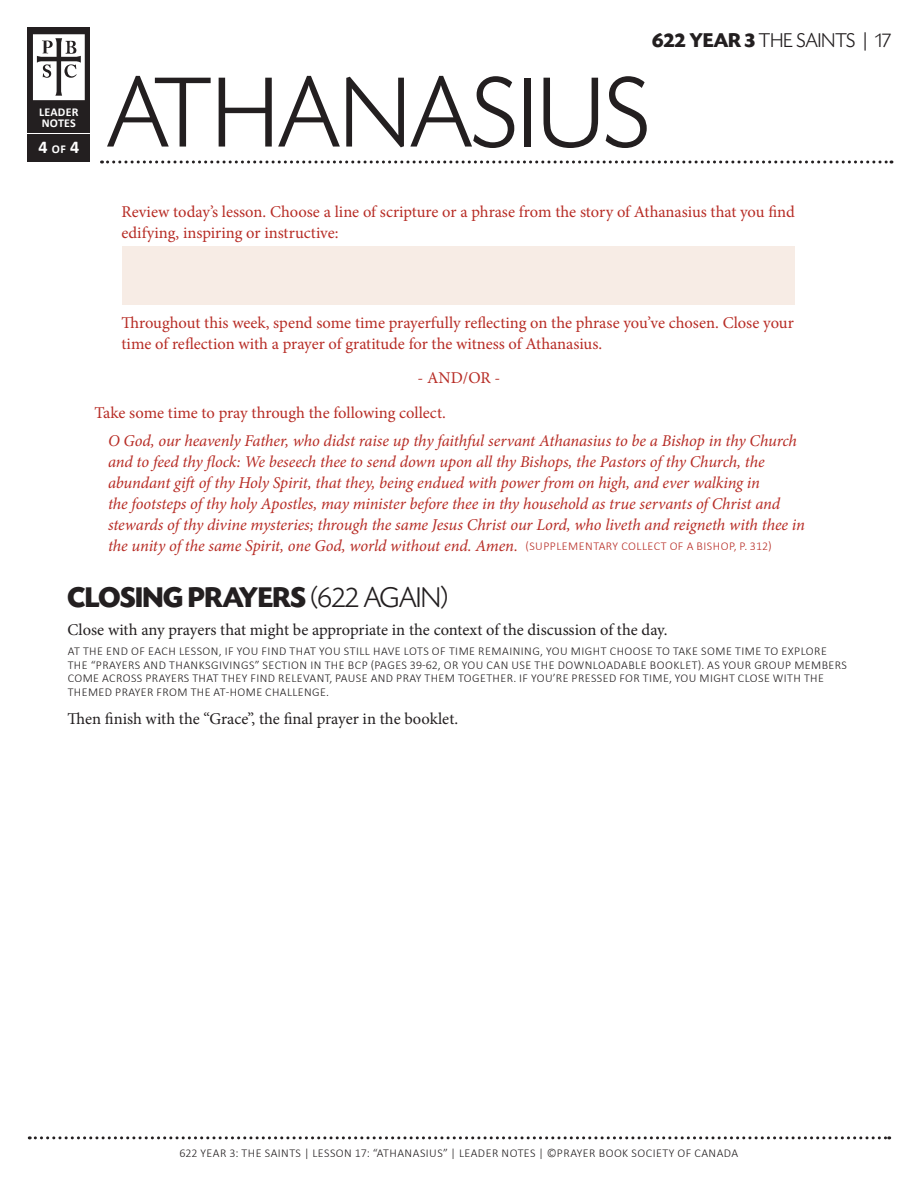
<style>
.page{position:relative;width:918px;height:1188px;background:#fff}
.page>*{position:absolute;margin:0;border:0;box-sizing:border-box;transform-origin:0 0}
.t1{font:300 105px "Today SHOP";letter-spacing:.02em;color:#231f20}
.t2{font:700 30px "Today SHOP";color:#231f20}
.t3{font:300 21px "Today SHOP";letter-spacing:.01em;color:#231f20}
.t4{font:700 18px "Calibri";color:#fff}
.t5{font:italic 16.5px/21px "Minion Pro";letter-spacing:-.01em;color:#b72c25}
.t6{font:16.5px/21px "Minion Pro";color:#b72c25}
.t7{font:16.5px "Minion Pro";color:#231f20}
.t8{font:300 12px/13.5px "Calibri";letter-spacing:.04em;color:#231f20}
.t9{font:700 12px/10.5px "Calibri";letter-spacing:.02em;color:#fff}
.s1{font-size:12px}
.s2{font-weight:700}
.s3{font-family:"Calibri"}
.s4{font-family:"Calibri";font-weight:300;font-style:normal;font-size:12px}
.s5{font-weight:300}
</style>
<div class="page">
<svg style="left:102px;top:160px;width:790px;height:4px"></svg>
<div style="left:28px;top:27px;width:62px;height:135px;background:#231f20"></div>
<hr style="left:26px;top:133px;width:64px;height:1px;background:#fff">
<svg style="left:33px;top:34px;width:52px;height:66px;background:#d0cfd0"></svg>
<svg style="left:29px;top:1136px;width:861px;height:3px"></svg>
<div style="left:122px;top:246px;width:673px;height:59px;background:#f7ece5"></div>
<p class="t9" style="left:39px;top:107px;width:41px">LEADER<br>NOTES</p>
<p class="t4" style="left:38px;top:136px;width:42px">4 <span class="s1">OF</span> 4</p>
<p class="t3" style="left:652px;top:30px;width:240px"><span class="s2">622 YEAR 3</span> THE SAINTS <span class="s3">|</span> 17</p>
<h1 class="t1" style="left:108px;top:58px;width:542px">ATHANASIUS</h1>
<p class="t6" style="left:122px;top:201px;width:675px">Review today’s lesson. Choose a line of scripture or a phrase from the story of Athanasius that you find edifying, inspiring or instructive:</p>
<p class="t6" style="left:122px;top:312px;width:674px">Throughout this week, spend some time prayerfully reflecting on the phrase you’ve chosen. Close your time of reflection with a prayer of gratitude for the witness of Athanasius.</p>
<p class="t6" style="left:95px;top:361px;width:407px;line-height:34.5px;text-indent:323px">- AND/OR -<br>Take some time to pray through the following collect.</p>
<p class="t5" style="left:108px;top:430px;width:699px">O God, our heavenly Father, who didst raise up thy faithful servant Athanasius to be a Bishop in thy Church and to feed thy flock: We beseech thee to send down upon all thy Bishops, the Pastors of thy Church, the abundant gift of thy Holy Spirit, that they, being endued with power from on high, and ever walking in<br>the footsteps of thy holy Apostles, may minister before thee in thy household as true servants of Christ and stewards of thy divine mysteries; through the same Jesus Christ our Lord, who liveth and reigneth with thee in the unity of the same Spirit, one God, world without end. Amen. <span class="s4">(SUPPLEMENTARY COLLECT OF A B ISHOP, P. 312)</span></p>
<h2 class="t2" style="left:68px;top:582px;width:382px">CLOSING PRAYERS <span class="s5">(622 AGAIN)</span></h2>
<p class="t7" style="left:68px;top:619px;width:601px">Close with any prayers that might be appropriate in the context of the discussion of the day.</p>
<p class="t8" style="left:68px;top:644px;width:780px">AT THE END OF EACH LESSON, IF YOU FIND THAT YOU STILL HAVE LOTS OF TIME REMAINING, YOU MIGHT CHOOSE TO TAKE SOME TIME TO EXPLORE<br>THE “PRAYERS AND THANKSGIVINGS” SECTION IN THE BCP (PAGES 39-62, OR YOU CAN USE THE DOWNLOADABLE BOOKLET). AS YOUR GROUP MEMBERS<br>COME</p>
<p class="t8" style="left:102px;top:671px;width:15px">ACROSS</p>
<p class="t8" style="left:145px;top:671px;width:27px">PRAYERS</p>
<p class="t8" style="left:192px;top:671px;width:43px">THAT THEY</p>
<p class="t8" style="left:251px;top:671px;width:105px">FIND RE LEVANT, PAUSE</p>
<p class="t8" style="left:371px;top:671px;width:69px">AND PRAY THEM</p>
<p class="t8" style="left:458px;top:671px;width:14px">TOGE</p>
<p class="t8" style="left:486px;top:671px;width:99px">THER. IF YOU’RE PRESSED</p>
<p class="t8" style="left:619px;top:671px;width:8px">FOR</p>
<p class="t8" style="left:643px;top:671px;width:40px">TIME, YOU</p>
<p class="t8" style="left:699px;top:671px;width:58px">MIGHT CLOSE</p>
<p class="t8" style="left:773px;top:671px;width:45px">WITH THE</p>
<p class="t8" style="left:68px;top:685px;width:263px">THEMED PRAYER FROM THE AT-HOME CHALLENGE.</p>
<p class="t7" style="left:68px;top:707px;width:392px">Then finish with the “Grace”, the final prayer in the booklet.</p>
<p class="t8" style="left:179px;top:1146px;width:99px">622 YEAR 3: THE SAINT</p>
<p class="t8" style="left:296px;top:1146px;width:24px">S | LESSO</p>
<p class="t8" style="left:344px;top:1146px;width:142px">N 17: “ATHANASIUS” | LEADER</p>
<p class="t8" style="left:502px;top:1146px;width:83px">NOTES | ©PRAYER</p>
<p class="t8" style="left:599px;top:1146px;width:9px">BOOK</p>
<p class="t8" style="left:632px;top:1146px;width:108px">SOCIETY OF CANADA</p>
</div>
